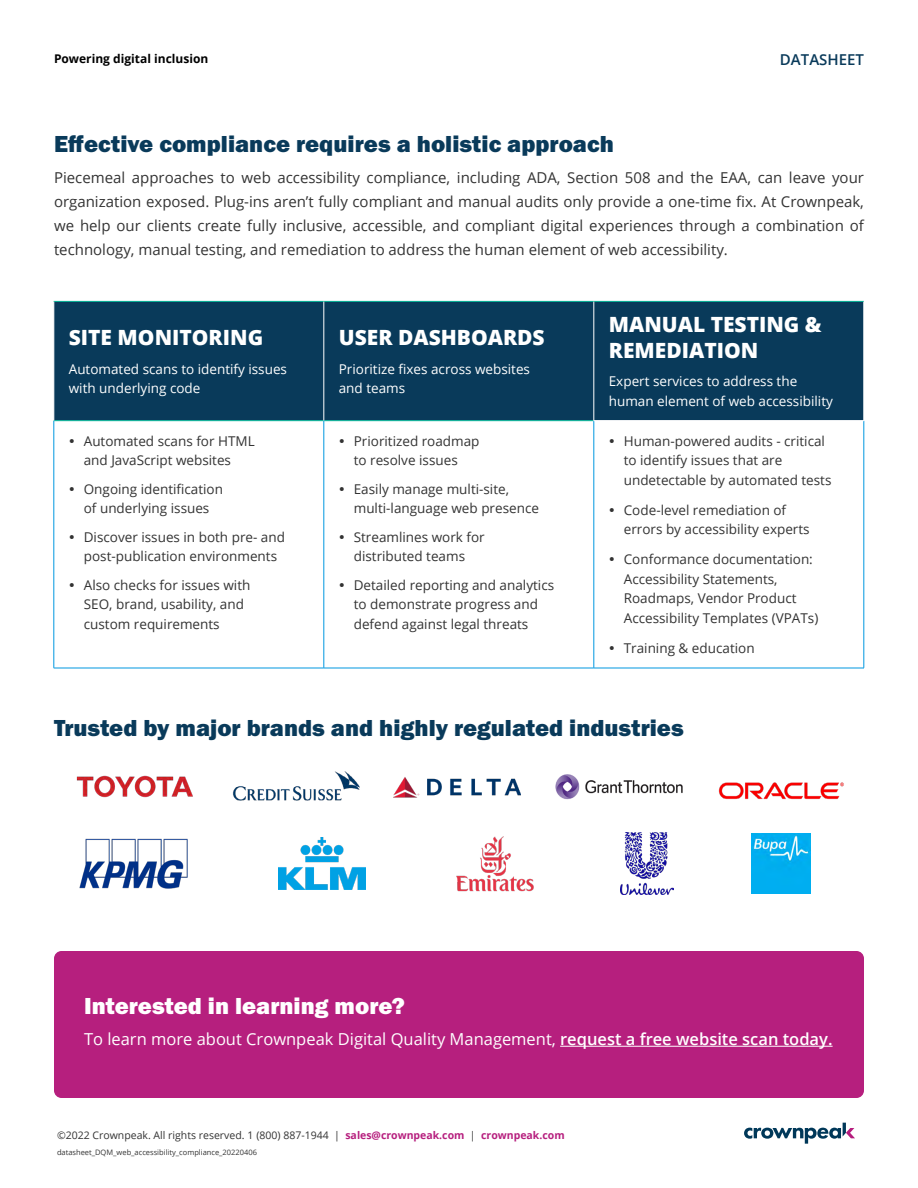
<style>
.page{position:relative;width:918px;height:1188px;background:#fff}
.page>*{position:absolute;margin:0;border:0;box-sizing:border-box;transform-origin:0 0}
.t1{font:24px "Franklin Gothic URW Hea";color:#093a5a}
.t2{font:24px "Franklin Gothic URW Hea";color:#fff}
.Table_Header{font:800 21px/25.2px "Open Sans";color:#fff}
.Body_Copy_1{font:16.5px "Open Sans";color:#fff}
.Body_Copy_1-2{font:15px/24px "Open Sans";color:#333;text-align:justify}
.Body_Copy_1-3{font:600 15px "Open Sans";color:#093a5a}
.t3{font:13.5px/19.5px "Open Sans";color:#333}
.Table_Header-2{font:13.5px/19.5px "Open Sans";color:#fff}
.Footnote{font:700 12px "Open Sans";color:#000}
.Body_Copy_1-4{font:10.5px "Open Sans";color:#333}
.Body_Copy_1-5{font:7.5px "Open Sans";color:#333}
.s1{font-weight:600}
.s2{font-weight:700;color:#b61f7e}
</style>
<div class="page">
<svg style="left:744px;top:1123px;width:111px;height:21px"></svg>
<div style="left:54px;top:951px;width:810px;height:147px;background:#b61f7e;border-radius:8px"></div>
<hr style="left:560px;top:1046px;width:273px;height:1px;background:#fff">
<div style="left:55px;top:302px;width:809px;height:118px;background:#093a5a"></div>
<svg style="left:55px;top:421px;width:809px;height:247px"></svg>
<hr style="left:54px;top:301px;width:270px;height:1px;background:#00b295">
<hr style="left:324px;top:301px;width:270px;height:1px;background:#00b295">
<hr style="left:594px;top:301px;width:270px;height:1px;background:#00b295">
<hr style="left:54px;top:420px;width:270px;height:1px;background:#00b295">
<hr style="left:324px;top:420px;width:270px;height:1px;background:#00b295">
<hr style="left:54px;top:421px;width:1px;height:247px;background:#0097e0">
<hr style="left:864px;top:421px;width:1px;height:247px;background:#0097e0">
<hr style="left:54px;top:668px;width:270px;height:1px;background:#0097e0">
<hr style="left:594px;top:668px;width:270px;height:1px;background:#0097e0">
<hr style="left:324px;top:421px;width:1px;height:247px;background:#0097e0">
<hr style="left:594px;top:421px;width:1px;height:247px;background:#0097e0">
<hr style="left:324px;top:668px;width:270px;height:1px;background:#0097e0">
<hr style="left:324px;top:302px;width:1px;height:118px;background:#fff">
<hr style="left:594px;top:302px;width:1px;height:118px;background:#fff">
<img style="left:393px;top:777px;width:128px;height:21px">
<img style="left:456px;top:836px;width:78px;height:56px">
<img style="left:233px;top:771px;width:126px;height:30px">
<img style="left:278px;top:838px;width:87px;height:51px">
<img style="left:718px;top:782px;width:126px;height:18px">
<img style="left:751px;top:834px;width:59px;height:59px">
<img style="left:76px;top:775px;width:117px;height:23px">
<img style="left:79px;top:838px;width:109px;height:51px">
<img style="left:555px;top:774px;width:128px;height:26px">
<img style="left:621px;top:832px;width:52px;height:63px">
<svg style="left:70px;top:439px;width:4px;height:4px"></svg>
<svg style="left:70px;top:487px;width:4px;height:4px"></svg>
<svg style="left:70px;top:535px;width:4px;height:4px"></svg>
<svg style="left:70px;top:583px;width:4px;height:4px"></svg>
<svg style="left:340px;top:439px;width:4px;height:4px"></svg>
<svg style="left:340px;top:487px;width:4px;height:4px"></svg>
<svg style="left:340px;top:535px;width:4px;height:4px"></svg>
<svg style="left:340px;top:583px;width:4px;height:4px"></svg>
<svg style="left:610px;top:439px;width:4px;height:4px"></svg>
<svg style="left:610px;top:508px;width:4px;height:4px"></svg>
<svg style="left:610px;top:558px;width:4px;height:4px"></svg>
<svg style="left:610px;top:646px;width:4px;height:4px"></svg>
<p class="Footnote" style="left:54px;top:50px;width:156px">Powering digital inclusion</p>
<p class="Body_Copy_1-3" style="left:780px;top:50px;width:86px">DATASHEET</p>
<h1 class="t1" style="left:54px;top:128px;width:562px">Effective compliance requires a holistic approach</h1>
<p class="Body_Copy_1-2" style="left:54px;top:165px;width:812px">Piecemeal approaches to web accessibility compliance, including ADA, Section 508 and the EAA, can leave your organization exposed. Plug-ins aren’t fully compliant and manual audits only provide a one-time fix. At Crownpeak, we help our clients create fully inclusive, accessible, and compliant digital experiences through a combination of technology, manual testing, and remediation to address the human element of web accessibility.</p>
<p class="Table_Header" style="left:69px;top:324px;width:196px">SITE MONITORING</p>
<p class="Table_Header-2" style="left:69px;top:359px;width:220px">Automated scans to identify issues with underlying code</p>
<p class="t3" style="left:84px;top:431px;width:172px">Automated scans for HTML and JavaScript websites</p>
<p class="t3" style="left:84px;top:479px;width:141px">Ongoing identification of underlying issues</p>
<p class="t3" style="left:84px;top:527px;width:203px">Discover issues in both pre- and post-publication environments</p>
<p class="t3" style="left:84px;top:575px;width:168px">Also checks for issues with<br>SEO, brand, usability, and custom requirements</p>
<p class="Table_Header" style="left:339px;top:324px;width:207px">USER DASHBOARDS</p>
<p class="Table_Header-2" style="left:339px;top:359px;width:193px">Prioritize fixes across websites and teams</p>
<p class="t3" style="left:354px;top:431px;width:127px">Prioritized roadmap to resolve issues</p>
<p class="t3" style="left:354px;top:479px;width:187px">Easily manage multi-site, multi-language web presence</p>
<p class="t3" style="left:354px;top:527px;width:132px">Streamlines work for distributed teams</p>
<p class="t3" style="left:354px;top:575px;width:202px">Detailed reporting and analytics to demonstrate progress and defend against legal threats</p>
<p class="Table_Header" style="left:609px;top:311px;width:214px">MANUAL TESTING &amp;<br>REMEDIATION</p>
<p class="Table_Header-2" style="left:609px;top:371px;width:226px">Expert services to address the human element of web accessibility</p>
<p class="t3" style="left:624px;top:431px;width:209px">Human-powered audits - critical to identify issues that are undetectable by automated tests</p>
<p class="t3" style="left:624px;top:500px;width:187px">Code-level remediation of errors by accessibility experts</p>
<p class="t3" style="left:624px;top:550px;width:196px">Conformance documentation:<br>Accessibility Statements,<br>Roadmaps, Vendor Product<br>Accessibility Templates (VPATs)</p>
<p class="t3" style="left:624px;top:638px;width:132px">Training &amp; education</p>
<h1 class="t1" style="left:54px;top:712px;width:631px">Trusted by major brands and highly regulated industries</h1>
<h1 class="t2" style="left:84px;top:990px;width:322px">Interested in learning more?</h1>
<p class="Body_Copy_1" style="left:84px;top:1028px;width:750px">To learn more about Crownpeak Digital Quality Management, <span class="s1">request a free website scan today.</span></p>
<p class="Body_Copy_1-4" style="left:57px;top:1128px;width:509px">©2022 Crownpeak. All rights reserved. 1 (800) 887-1944 | <span class="s2">sales@crownpeak.com</span> | <span class="s2">crownpeak.com</span></p>
<p class="Body_Copy_1-5" style="left:57px;top:1147px;width:201px">datasheet_DQM_web_accessibility_compliance_20220406</p>
</div>
